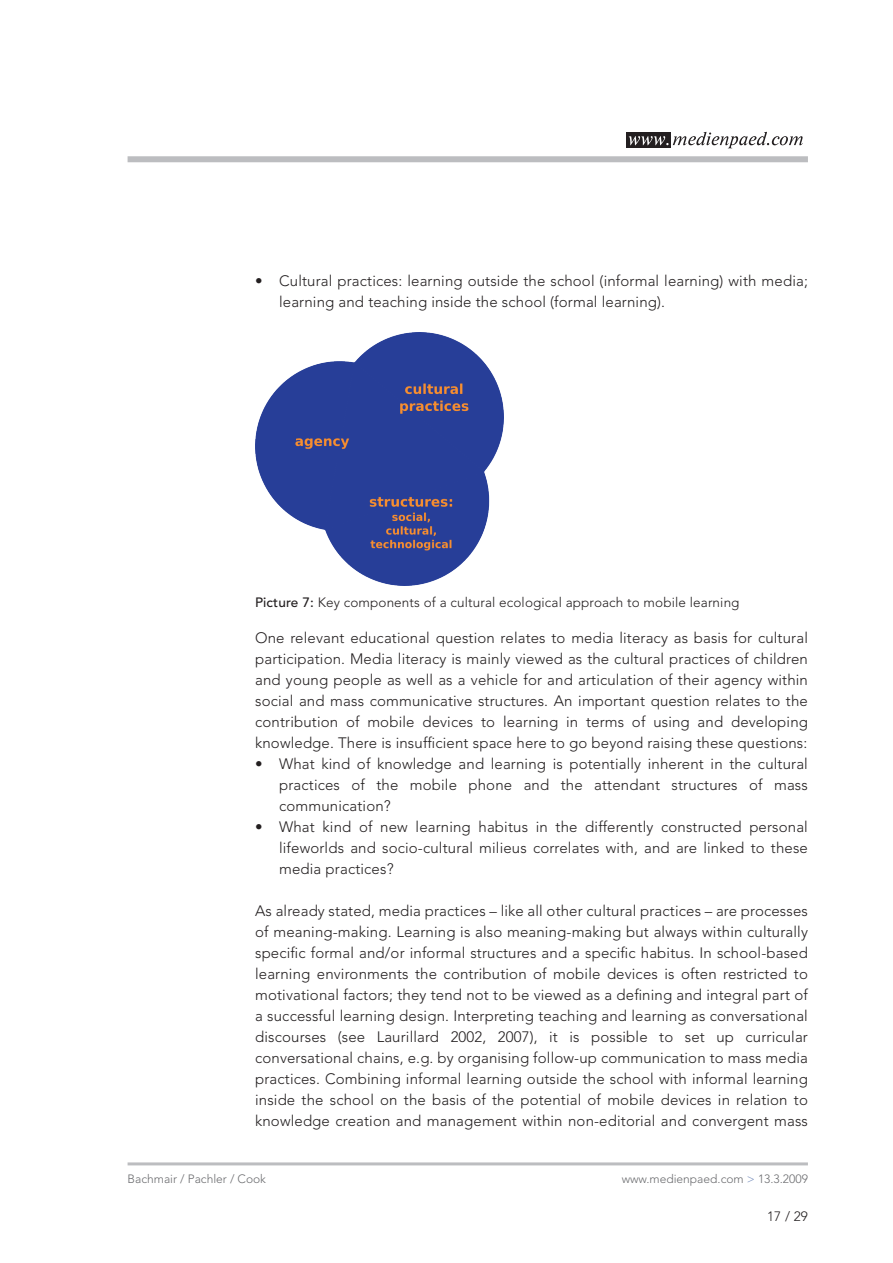
<style>
.page{position:relative;width:893px;height:1263px;background:#fff}
.page>*{position:absolute;margin:0;border:0;box-sizing:border-box;transform-origin:0 0}
.t1{font:300 15px/21px "Avenir";letter-spacing:.01em;color:#231f20;text-align:justify}
.t2{font:300 13.5px "Avenir";letter-spacing:.01em;color:#231f20}
.t3{font:300 12px "Avenir";color:#6c6d70}
.s1{font-weight:500}
.s2{color:#748cbb}
</style>
<div class="page">
<div style="left:128px;top:156px;width:680px;height:6px;background:#bcbdc0"></div>
<hr style="left:128px;top:1162px;width:680px;height:3px;background:#bcbdc0">
<div style="left:626px;top:133px;width:45px;height:15px;background:#231f20"></div>
<svg style="left:629px;top:132px;width:174px;height:16px"></svg>
<img style="left:255px;top:332px;width:249px;height:254px">
<p class="t1" style="left:279px;top:270px;width:530px;text-indent:-24px">• Cultural practices: learning outside the school (informal learning) with media; learning and teaching inside the school (formal learning).</p>
<p class="t2" style="left:255px;top:594px;width:486px"><span class="s1">Picture 7:</span> Key components of a cultural ecological approach to mobile learning</p>
<p class="t1" style="left:255px;top:627px;width:554px">One relevant educational question relates to media literacy as basis for cultural participation. Media literacy is mainly viewed as the cultural practices of children and young people as well as a vehicle for and articulation of their agency within social and mass communicative structures. An important question relates to the contribution of mobile devices to learning in terms of using and developing knowledge. There is insufficient space here to go beyond raising these questions:</p>
<p class="t1" style="left:279px;top:753px;width:530px;text-indent:-24px">• What kind of knowledge and learning is potentially inherent in the cultural practices of the mobile phone and the attendant structures of mass communication?</p>
<p class="t1" style="left:279px;top:816px;width:530px;text-indent:-24px">• What kind of new learning habitus in the differently constructed personal lifeworlds and socio-cultural milieus correlates with, and are linked to these media practices?</p>
<p class="t1" style="left:255px;top:900px;width:554px">As already stated, media practices – like all other cultural practices – are processes of meaning-making. Learning is also meaning-making but always within culturally specific formal and/or informal structures and a specific habitus. In school-based learning environments the contribution of mobile devices is often restricted to motivational factors; they tend not to be viewed as a defining and integral part of a successful learning design. Interpreting teaching and learning as conversational discourses (see Laurillard 2002, 2007), it is possible to set up curricular conversational chains, e.g. by organising follow-up communication to mass media practices. Combining informal learning outside the school with informal learning inside the school on the basis of the potential of mobile devices in relation to knowledge creation and management within non-editorial and convergent mass</p>
<p class="t3" style="left:128px;top:1171px;width:140px">Bachmair / Pachler / Cook</p>
<p class="t3" style="left:622px;top:1171px;width:188px">www.medienpaed.com <span class="s2">&gt;</span> 13.3.2009</p>
<p class="t2" style="left:767px;top:1208px;width:42px">17 / 29</p>
</div>
